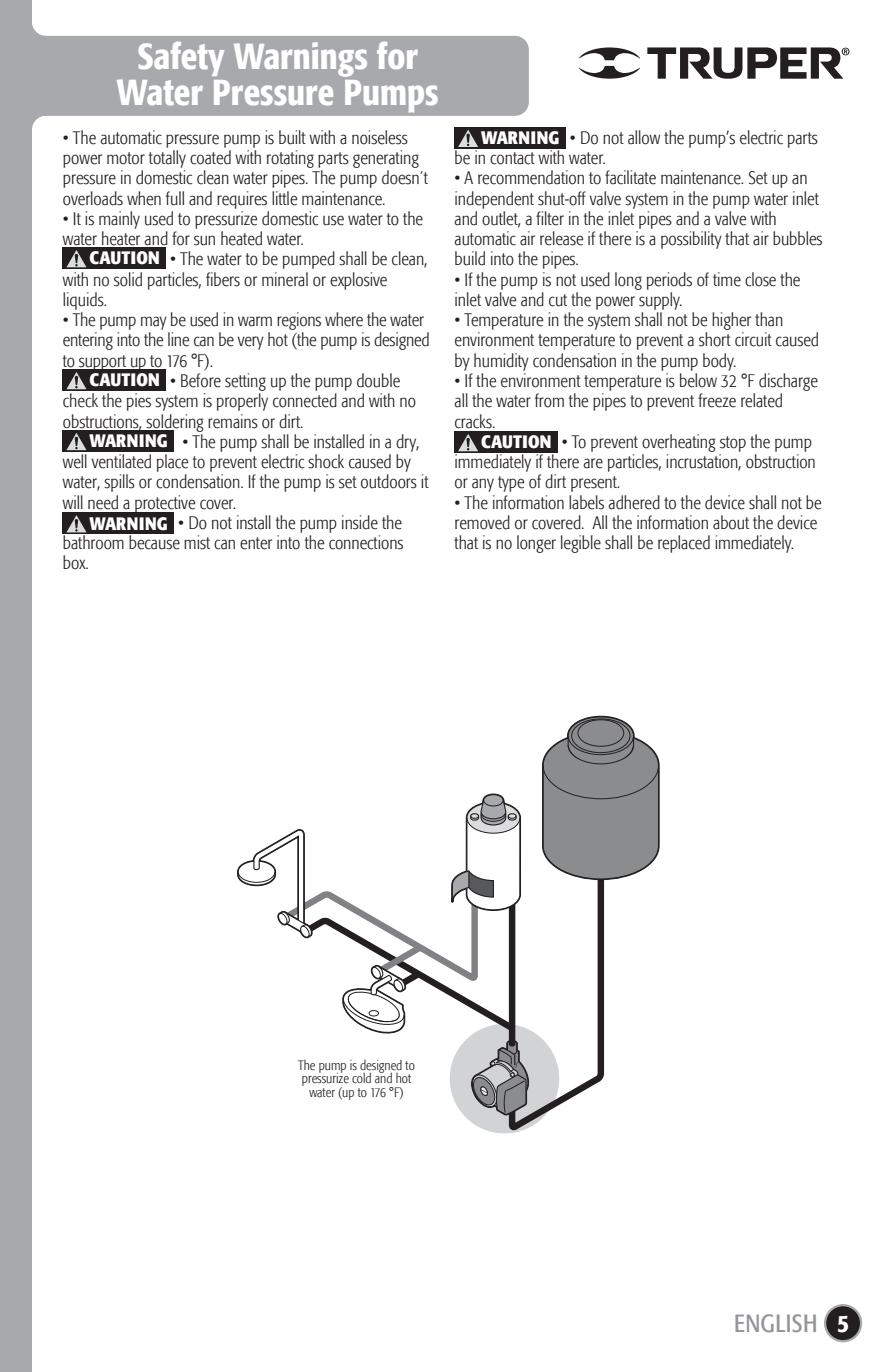
<style>
.page{position:relative;width:893px;height:1372px;background:#fff}
.page>*{position:absolute;margin:0;border:0;box-sizing:border-box;transform-origin:0 0}
.t1{font:500 condensed 36px/36px "Formata";color:#fff;text-align:center}
.t2{font:condensed 24.75px "Formata";letter-spacing:.02em;color:#939598}
.t3{font:500 condensed 24.75px "Formata";color:#fff}
.t4{font:300 condensed 18px/20.2px "Formata";color:#231f20}
.t5{font:700 condensed 18px "Formata";letter-spacing:.015em;color:#fff}
.t6{font:300 condensed 13.5px/13.5px "Formata";color:#231f20;text-align:center}
</style>
<div class="page">
<div style="left:0;top:0;width:32px;height:1371px;background:#a7a9ac"></div>
<div style="left:32px;top:36px;width:497px;height:80px;background:#a7a9ac;border-radius:14px"></div>
<svg style="left:32px;top:24px;width:14px;height:104px"></svg>
<svg style="left:237px;top:715px;width:423px;height:416px"></svg>
<svg style="left:579px;top:47px;width:270px;height:32px"></svg>
<div style="left:825px;top:1304px;width:36px;height:36px;background:#231f20;border-radius:50%"></div>
<div style="left:824px;top:1303px;width:38px;height:39px;border:2px solid #a7a9ac;border-radius:50%"></div>
<div style="left:63px;top:369px;width:103px;height:22px;background:#231f20"></div>
<svg style="left:66px;top:372px;width:21px;height:18px"></svg>
<div style="left:63px;top:248px;width:103px;height:21px;background:#231f20"></div>
<svg style="left:66px;top:250px;width:21px;height:18px"></svg>
<div style="left:454px;top:431px;width:104px;height:22px;background:#231f20"></div>
<svg style="left:458px;top:434px;width:20px;height:18px"></svg>
<div style="left:63px;top:430px;width:111px;height:22px;background:#231f20"></div>
<svg style="left:66px;top:433px;width:21px;height:18px"></svg>
<div style="left:63px;top:513px;width:111px;height:21px;background:#231f20"></div>
<svg style="left:66px;top:515px;width:21px;height:18px"></svg>
<div style="left:454px;top:127px;width:112px;height:22px;background:#231f20"></div>
<svg style="left:458px;top:129px;width:20px;height:18px"></svg>
<h1 class="t1" style="left:117px;top:38px;width:323px">Safety Warnings for<br>Water Pressure Pumps</h1>
<p class="t4" style="left:63px;top:128px;width:367px">• The automatic pressure pump is built with a noiseless power motor totally coated with rotating parts generating pressure in domestic clean water pipes. The pump doesn´t overloads when full and requires little maintenance.</p>
<p class="t4" style="left:63px;top:209px;width:362px">• It is mainly used to pressurize domestic use water to the water heater and for sun heated water.</p>
<p class="t4" style="left:63px;top:249px;width:366px;text-indent:107px">• The water to be pumped shall be clean, with no solid particles, fibers or mineral or explosive liquids.</p>
<p class="t4" style="left:63px;top:310px;width:368px">• The pump may be used in warm regions where the water entering into the line can be very hot (the pump is designed to support up to 176 °F).</p>
<p class="t4" style="left:63px;top:371px;width:355px;text-indent:107px">• Before setting up the pump double check the pies system is properly connected and with no obstructions, soldering remains or dirt.</p>
<p class="t4" style="left:63px;top:431px;width:367px;text-indent:120px">• The pump shall be installed in a dry, well ventilated place to prevent electric shock caused by water, spills or condensation. If the pump is set outdoors it will need a protective cover.</p>
<p class="t4" style="left:63px;top:512px;width:342px;text-align:justify;text-indent:115px">• Do not install the pump inside the bathroom because mist can enter into the connections box.</p>
<p class="t4" style="left:454px;top:128px;width:365px;text-indent:115px">• Do not allow the pump’s electric parts be in contact with water.</p>
<p class="t4" style="left:454px;top:168px;width:370px">• A recommendation to facilitate maintenance. Set up an independent shut-off valve system in the pump water inlet and outlet, a filter in the inlet pipes and a valve with automatic air release if there is a possibility that air bubbles build into the pipes.</p>
<p class="t4" style="left:454px;top:269px;width:347px">• If the pump is not used long periods of time close the inlet valve and cut the power supply.</p>
<p class="t4" style="left:454px;top:310px;width:366px">• Temperature in the system shall not be higher than environment temperature to prevent a short circuit caused by humidity condensation in the pump body.</p>
<p class="t4" style="left:454px;top:371px;width:365px">• If the environment temperature is below 32 °F discharge all the water from the pipes to prevent freeze related cracks.</p>
<p class="t4" style="left:454px;top:431px;width:363px;text-indent:107px">• To prevent overheating stop the pump immediately if there are particles, incrustation, obstruction or any type of dirt present.</p>
<p class="t4" style="left:454px;top:492px;width:369px">• The information labels adhered to the device shall not be removed or covered. All the information about the device that is no longer legible shall be replaced immediately.</p>
<p class="t5" style="left:481px;top:127px;width:80px">WARNING</p>
<p class="t5" style="left:90px;top:247px;width:72px">CAUTION</p>
<p class="t5" style="left:90px;top:369px;width:72px">CAUTION</p>
<p class="t5" style="left:89px;top:430px;width:80px">WARNING</p>
<p class="t5" style="left:481px;top:431px;width:72px">CAUTION</p>
<p class="t5" style="left:89px;top:512px;width:80px">WARNING</p>
<p class="t6" style="left:298px;top:1058px;width:118px">The pump is designed to pressurize cold and hot water (up to 176 °F)</p>
<h2 class="t2" style="left:734px;top:1308px;width:85px">ENGLISH</h2>
<h2 class="t3" style="left:837px;top:1307px;width:13px">5</h2>
</div>
